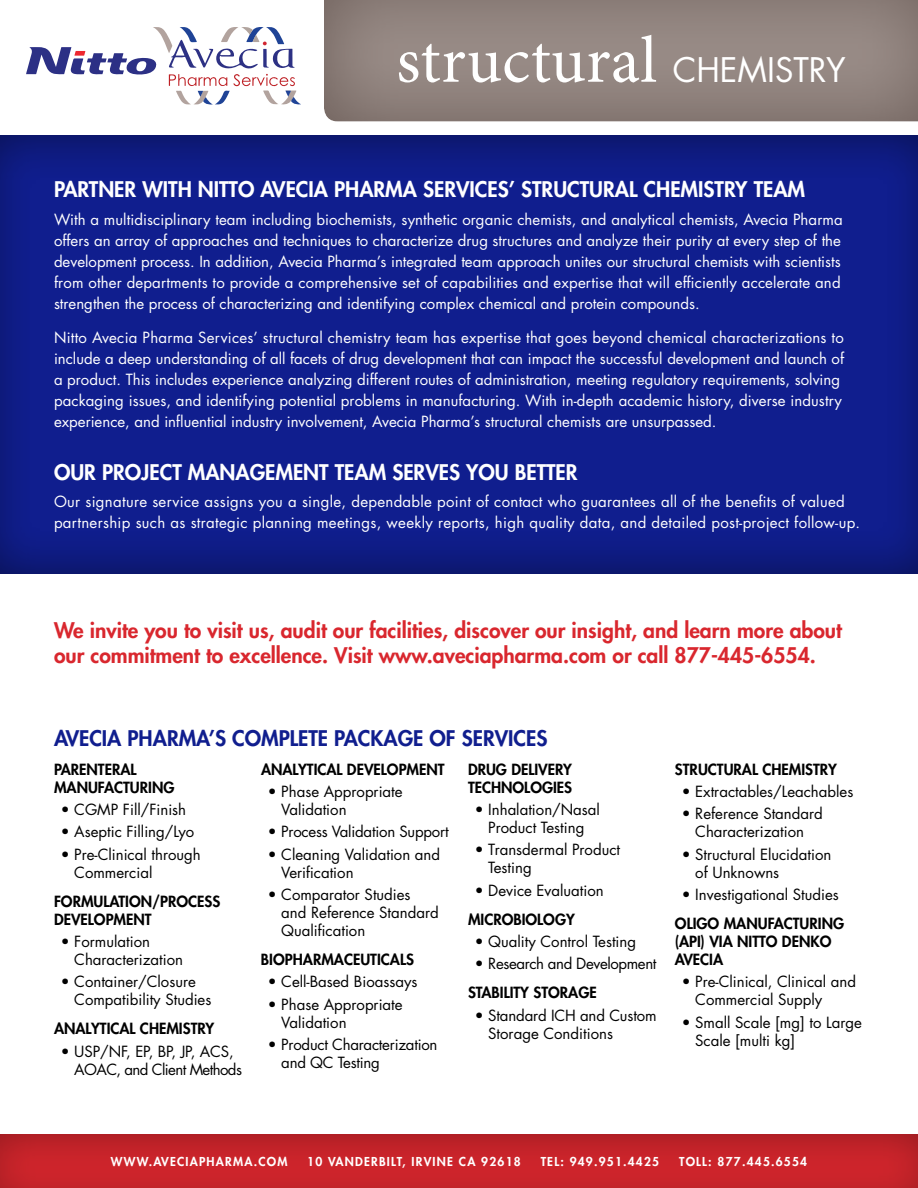
<style>
.page{position:relative;width:918px;height:1188px;background:#fff}
.page>*{position:absolute;margin:0;border:0;box-sizing:border-box;transform-origin:0 0}
.t1{font:66px "Minion Pro";letter-spacing:.005em;color:#fff}
.t2{font:800 21px/25.2px "Futura";color:#d9272e}
.t3{font:800 21px "Futura";color:#fff}
.t4{font:800 21px "Futura";color:#101e8e}
.t5{font:15px/21px "Futura";letter-spacing:.005em;color:#fff}
.t6{font:15px/18px "Futura";color:#000}
.t7{font:800 15px/18px "Futura";color:#000}
.t8{font:15px/18px "Futura";letter-spacing:-.04em;color:#000}
.t9{font:15px "Futura";letter-spacing:-.025em;color:#000}
.t10{font:800 12px "Futura";letter-spacing:.1em;color:#fff}
.s1{font-family:"Futura";font-size:33px}
</style>
<div class="page">
<div style="left:0;top:1133px;width:918px;height:55px;background:#000;opacity:.4"></div>
<div style="left:0;top:134px;width:918px;height:442px;background:#000;opacity:.5"></div>
<svg style="left:26px;top:27px;width:275px;height:77px"></svg>
<div style="left:324px;top:0;width:594px;height:124px;background:#998c87;opacity:.75"></div>
<h1 class="t1" style="left:396px;top:16px;width:451px">structural <span class="s1">CHEMISTRY</span></h1>
<h2 class="t3" style="left:54px;top:175px;width:753px">PARTNER WITH NITTO AVECIA PHARMA SERVICES’ STRUCTURAL CHEMISTRY TEAM</h2>
<p class="t5" style="left:54px;top:209px;width:790px">With a multidisciplinary team including biochemists, synthetic organic chemists, and analytical chemists, Avecia Pharma offers an array of approaches and techniques to characterize drug structures and analyze their purity at every step of the development process. In addition, Avecia Pharma’s integrated team approach unites our structural chemists with scientists from other departments to provide a comprehensive set of capabilities and expertise that will efficiently accelerate and strengthen the process of characterizing and identifying complex chemical and protein compounds.</p>
<p class="t5" style="left:54px;top:327px;width:792px">Nitto Avecia Pharma Services’ structural chemistry team has expertise that goes beyond chemical characterizations to include a deep understanding of all facets of drug development that can impact the successful development and launch of a product. This includes experience analyzing different routes of administration, meeting regulatory requirements, solving packaging issues, and identifying potential problems in manufacturing. With in-depth academic history, diverse industry experience, and influential industry involvement, Avecia Pharma’s structural chemists are unsurpassed.</p>
<h2 class="t3" style="left:54px;top:458px;width:525px">OUR PROJECT MANAGEMENT TEAM SERVES YOU BETTER</h2>
<p class="t5" style="left:54px;top:491px;width:808px">Our signature service assigns you a single, dependable point of contact who guarantees all of the benefits of valued partnership such as strategic planning meetings, weekly reports, high quality data, and detailed post-project follow-up.</p>
<h2 class="t2" style="left:54px;top:617px;width:789px">We invite you to visit us, audit our facilities, discover our insight, and learn more about our commitment to excellence. Visit www.aveciapharma.com or call 877-445-6554.</h2>
<h2 class="t4" style="left:54px;top:724px;width:495px">AVECIA PHARMA’S COMPLETE PACKAGE OF SERVICES</h2>
<p class="t7" style="left:54px;top:760px;width:122px">PARENTERAL<br>MANUFACTURING</p>
<p class="t6" style="left:61px;top:800px;width:127px">• CGMP Fill/Finish</p>
<p class="t6" style="left:61px;top:823px;width:135px">• Aseptic Filling/Lyo</p>
<p class="t6" style="left:74px;top:845px;width:128px;text-indent:-14px">• Pre-Clinical through<br>Commercial</p>
<p class="t7" style="left:54px;top:892px;width:168px">FORMULATION/PROCESS<br>DEVELOPMENT</p>
<p class="t6" style="left:74px;top:932px;width:110px;text-indent:-14px">• Formulation<br>Characterization</p>
<p class="t6" style="left:74px;top:973px;width:139px;text-indent:-14px">• Container/Closure<br>Compatibility Studies</p>
<p class="t7" style="left:54px;top:1020px;width:162px">ANALYTICAL CHEMISTRY</p>
<p class="t8" style="left:74px;top:1042px;width:169px;text-indent:-14px">• USP/NF, EP, BP, JP, ACS,<br>AOAC, and Client Methods</p>
<p class="t7" style="left:261px;top:760px;width:185px">ANALYTICAL DEVELOPMENT</p>
<p class="t6" style="left:281px;top:782px;width:123px;text-indent:-14px">• Phase Appropriate<br>Validation</p>
<p class="t6" style="left:268px;top:823px;width:183px">• Process Validation Support</p>
<p class="t6" style="left:281px;top:845px;width:160px;text-indent:-14px">• Cleaning Validation and<br>Verification</p>
<p class="t6" style="left:281px;top:885px;width:159px;text-indent:-14px">• Comparator Studies and Reference Standard<br>Qualification</p>
<p class="t7" style="left:261px;top:950px;width:154px">BIOPHARMACEUTICALS</p>
<p class="t6" style="left:268px;top:973px;width:151px">• Cell-Based Bioassays</p>
<p class="t6" style="left:281px;top:995px;width:123px;text-indent:-13px">• Phase Appropriate<br>Validation</p>
<p class="t6" style="left:281px;top:1035px;width:158px;text-indent:-13px">• Product Characterization and QC Testing</p>
<p class="t7" style="left:468px;top:760px;width:106px">DRUG DELIVERY<br>TECHNOLOGIES</p>
<p class="t6" style="left:475px;top:800px;width:127px;text-align:center">• Inhalation/Nasal<br>Product Testing</p>
<p class="t6" style="left:488px;top:841px;width:133px;text-indent:-14px">• Transdermal Product<br>Testing</p>
<p class="t6" style="left:475px;top:881px;width:131px">• Device Evaluation</p>
<p class="t7" style="left:468px;top:910px;width:108px">MICROBIOLOGY</p>
<p class="t6" style="left:475px;top:932px;width:163px">• Quality Control Testing</p>
<p class="t9" style="left:475px;top:954px;width:183px">• Research and Development</p>
<p class="t7" style="left:468px;top:984px;width:130px">STABILITY STORAGE</p>
<p class="t6" style="left:488px;top:1006px;width:170px;text-indent:-13px">• Standard ICH and Custom<br>Storage Conditions</p>
<p class="t7" style="left:675px;top:760px;width:163px">STRUCTURAL CHEMISTRY</p>
<p class="t6" style="left:682px;top:782px;width:173px">• Extractables/Leachables</p>
<p class="t6" style="left:682px;top:805px;width:143px;text-align:center">• Reference Standard<br>Characterization</p>
<p class="t6" style="left:695px;top:845px;width:138px;text-indent:-14px">• Structural Elucidation of Unknowns</p>
<p class="t6" style="left:682px;top:885px;width:159px">• Investigational Studies</p>
<p class="t7" style="left:675px;top:914px;width:171px">OLIGO MANUFACTURING (API) VIA NITTO DENKO<br>AVECIA</p>
<p class="t6" style="left:695px;top:973px;width:162px;text-indent:-14px">• Pre-Clinical, Clinical and<br>Commercial Supply</p>
<p class="t6" style="left:695px;top:1013px;width:168px;text-indent:-14px">• Small Scale [mg] to Large<br>Scale [multi kg]</p>
<p class="t10" style="left:111px;top:1153px;width:178px">WWW.AVECIAPHARMA.COM</p>
<p class="t10" style="left:307px;top:1153px;width:215px">10 VANDERBILT, IRVINE CA 92618</p>
<p class="t10" style="left:541px;top:1153px;width:120px">TEL: 949.951.4425</p>
<p class="t10" style="left:679px;top:1153px;width:130px">TOLL: 877.445.6554</p>
</div>
